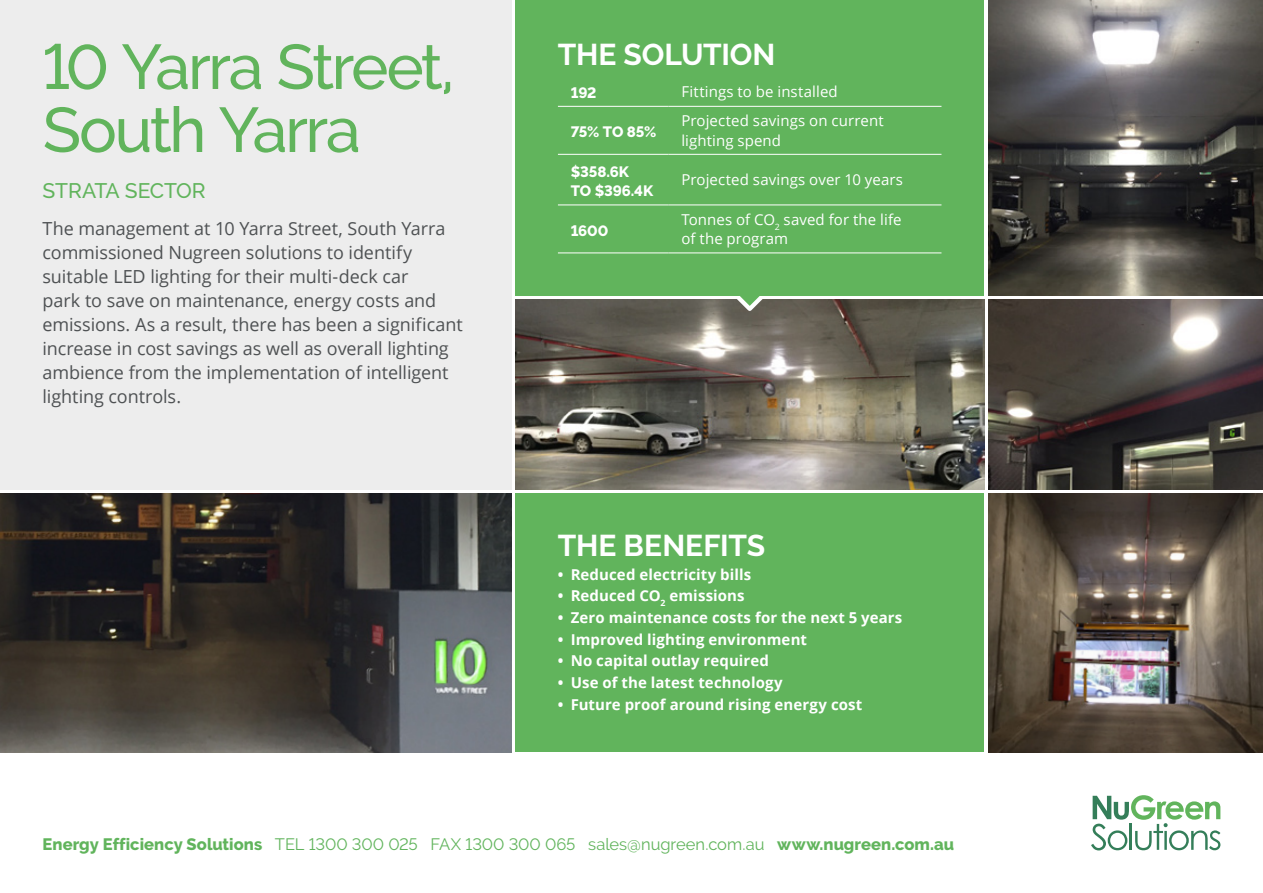
<style>
.page{position:relative;width:1263px;height:893px;background:#fff}
.page>*{position:absolute;margin:0;border:0;box-sizing:border-box;transform-origin:0 0}
.t1{font:500 63px/63px "Raleway";letter-spacing:-.04em;color:#61b45c}
.t2{font:700 30px "Raleway";letter-spacing:-.005em;color:#fff}
.t3{font:500 21px "Raleway";letter-spacing:-.01em;color:#61b45c}
.t4{font:18px/24px "Open Sans";letter-spacing:-.005em;color:#4e5153}
.t5{font:16.5px "Raleway";letter-spacing:-.005em;color:#61b45c}
.t6{font:700 15px "Open Sans";letter-spacing:.005em;color:#fff}
.t7{font:15px/19.5px "Open Sans";letter-spacing:.005em;color:#fff}
.t8{font:800 15px/19.5px "Raleway";letter-spacing:-.01em;color:#fff}
.s1{font-weight:800}
</style>
<div class="page">
<img style="left:515px;top:300px;width:469px;height:189px">
<div style="left:515px;top:494px;width:469px;height:258px;background:#61b45c"></div>
<div style="left:0;top:0;width:511px;height:489px;background:#ededed"></div>
<svg style="left:1091px;top:795px;width:129px;height:55px"></svg>
<svg style="left:724px;top:296px;width:47px;height:19px"></svg>
<img style="left:988px;top:494px;width:275px;height:258px">
<img style="left:988px;top:300px;width:275px;height:189px">
<img style="left:988px;top:0;width:275px;height:296px">
<img style="left:0;top:494px;width:511px;height:258px">
<div style="left:515px;top:0;width:469px;height:296px;background:#61b45c"></div>
<hr style="left:558px;top:106px;width:111px;height:1px;background:#fff">
<hr style="left:669px;top:106px;width:272px;height:1px;background:#fff">
<hr style="left:558px;top:154px;width:111px;height:1px;background:#fff">
<hr style="left:669px;top:154px;width:272px;height:1px;background:#fff">
<hr style="left:558px;top:205px;width:111px;height:1px;background:#fff">
<hr style="left:669px;top:205px;width:272px;height:1px;background:#fff">
<hr style="left:558px;top:253px;width:111px;height:1px;background:#fff">
<hr style="left:669px;top:253px;width:272px;height:1px;background:#fff">
<h1 class="t1" style="left:43px;top:35px;width:413px">10 Yarra Street,<br>South Yarra</h1>
<p class="t3" style="left:43px;top:179px;width:165px">STRATA SECTOR</p>
<p class="t4" style="left:43px;top:216px;width:422px">The management at 10 Yarra Street, South Yarra commissioned Nugreen solutions to identify suitable LED lighting for their multi-deck car<br>park to save on maintenance, energy costs and emissions. As a result, there has been a significant increase in cost savings as well as overall lighting ambience from the implementation of intelligent lighting controls.</p>
<h2 class="t2" style="left:558px;top:37px;width:219px">THE SOLUTION</h2>
<p class="t8" style="left:571px;top:83px;width:27px">192</p>
<p class="t7" style="left:681px;top:81px;width:158px">Fittings to be installed</p>
<p class="t8" style="left:571px;top:122px;width:87px">75% TO 85%</p>
<p class="t7" style="left:681px;top:111px;width:204px">Projected savings on current lighting spend</p>
<p class="t8" style="left:571px;top:162px;width:84px">$358.6K<br>TO $396.4K</p>
<p class="t7" style="left:681px;top:170px;width:223px">Projected savings over 10 years</p>
<p class="t8" style="left:571px;top:221px;width:39px">1600</p>
<p class="t7" style="left:681px;top:209px;width:222px">Tonnes of CO<sub>2</sub> saved for the life of the program</p>
<h2 class="t2" style="left:558px;top:528px;width:209px">THE BENEFITS</h2>
<p class="t6" style="left:558px;top:564px;width:195px">• Reduced electricity bills</p>
<p class="t6" style="left:558px;top:585px;width:188px">• Reduced CO<sub>2</sub> emissions</p>
<p class="t6" style="left:558px;top:607px;width:346px">• Zero maintenance costs for the next 5 years</p>
<p class="t6" style="left:558px;top:629px;width:251px">• Improved lighting environment</p>
<p class="t6" style="left:558px;top:650px;width:213px">• No capital outlay required</p>
<p class="t6" style="left:558px;top:672px;width:226px">• Use of the latest technology</p>
<p class="t6" style="left:558px;top:693px;width:306px">• Future proof around rising energy cost</p>
<p class="t5" style="left:43px;top:835px;width:913px"><span class="s1">Energy Efficiency Solutions</span> TEL 1300 300 025 FAX 1300 300 065 sales@nugreen.com.au <span class="s1">www.nugreen.com.au</span></p>
</div>
